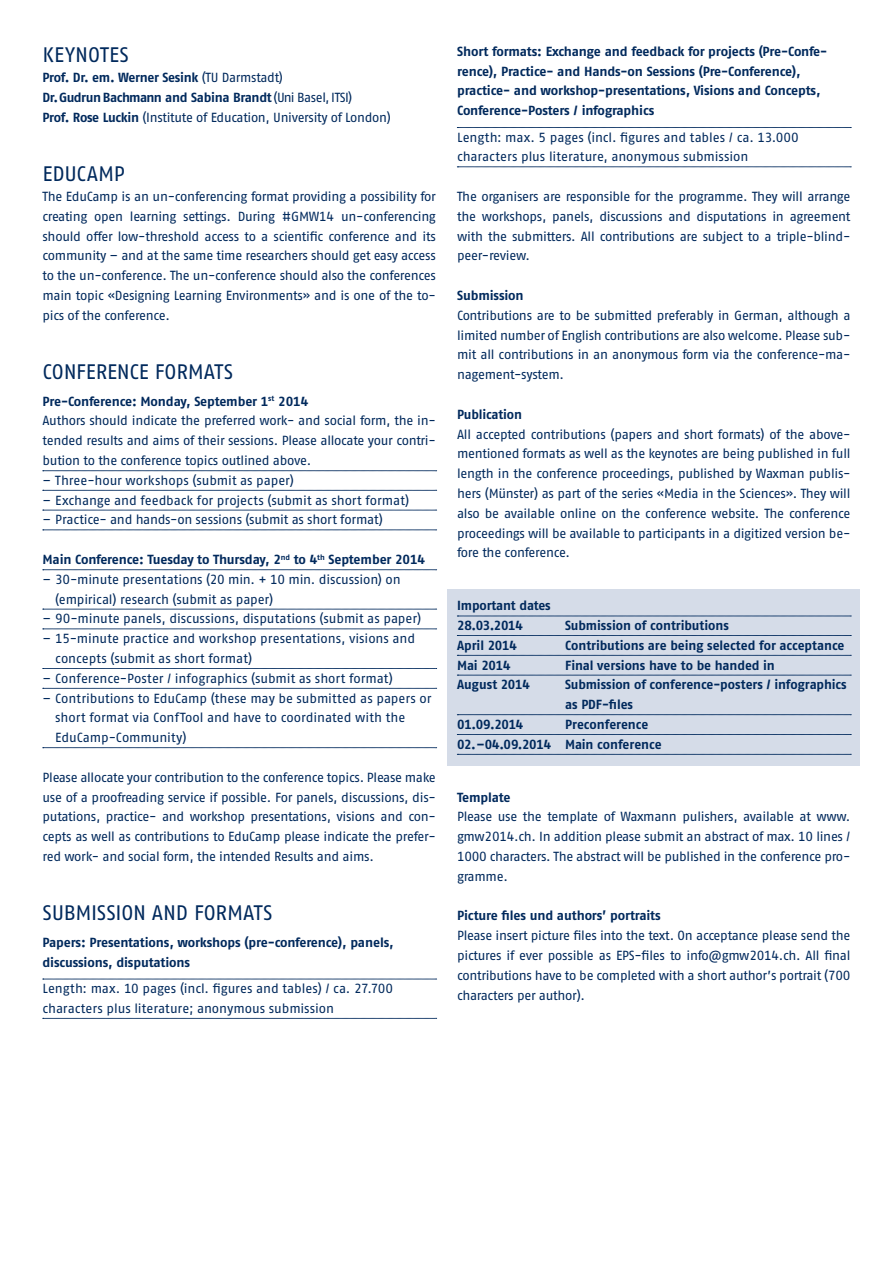
<style>
.page{position:relative;width:893px;height:1263px;background:#fff}
.page>*{position:absolute;margin:0;border:0;box-sizing:border-box;transform-origin:0 0}
.Zwischentitel{font:21px "Fago OT";letter-spacing:-.01em;color:#00295c}
.Zwischentitel-2{font:21px "Fago OT";letter-spacing:.01em;color:#00295c}
.Grundtext{font:13.2px/19.8px "Fago OT";letter-spacing:-.025em;color:#00295c;text-align:justify}
.Tabellen{font:13.2px/19.8px "Fago OT";letter-spacing:-.005em;color:#00295c}
.Untertitel{font:700 13.2px/19.8px "Fago OT";letter-spacing:-.01em;color:#00295c}
.Fett_ohne_Einzug{font:700 13.2px/19.8px "Fago OT";letter-spacing:-.01em;color:#00295c}
.Mager_ohne_Einzug{font:13.2px/19.8px "Fago OT";letter-spacing:-.005em;color:#00295c}
.Grundtext-2{font:700 13.2px "Fago OT";letter-spacing:-.025em;color:#00295c}
.s1{font-weight:400}
.s2{font-weight:700}
</style>
<div class="page">
<div style="left:448px;top:589px;width:412px;height:176px;background:#d5dce8"></div>
<svg style="left:43px;top:470px;width:394px;height:1px"></svg>
<svg style="left:43px;top:490px;width:394px;height:1px"></svg>
<svg style="left:43px;top:510px;width:394px;height:1px"></svg>
<svg style="left:43px;top:530px;width:394px;height:1px"></svg>
<svg style="left:43px;top:569px;width:394px;height:1px"></svg>
<svg style="left:43px;top:609px;width:394px;height:1px"></svg>
<svg style="left:43px;top:629px;width:394px;height:1px"></svg>
<svg style="left:43px;top:668px;width:394px;height:1px"></svg>
<svg style="left:43px;top:688px;width:394px;height:1px"></svg>
<svg style="left:43px;top:747px;width:394px;height:1px"></svg>
<svg style="left:43px;top:979px;width:394px;height:1px"></svg>
<svg style="left:43px;top:1018px;width:394px;height:1px"></svg>
<svg style="left:457px;top:127px;width:394px;height:1px"></svg>
<svg style="left:457px;top:167px;width:394px;height:1px"></svg>
<svg style="left:457px;top:616px;width:394px;height:1px"></svg>
<svg style="left:457px;top:635px;width:394px;height:1px"></svg>
<svg style="left:457px;top:655px;width:394px;height:1px"></svg>
<svg style="left:457px;top:675px;width:394px;height:1px"></svg>
<svg style="left:457px;top:714px;width:394px;height:1px"></svg>
<svg style="left:457px;top:734px;width:394px;height:1px"></svg>
<svg style="left:457px;top:754px;width:394px;height:1px"></svg>
<p class="Zwischentitel-2" style="left:43px;top:42px;width:88px">KEYNOTES</p>
<p class="Grundtext-2" style="left:43px;top:70px;width:242px">Prof. Dr. em. Werner Sesink <span class="s1">(TU Darmstadt)</span></p>
<p class="Grundtext-2" style="left:43px;top:89px;width:311px">Dr. Gudrun Bachmann and Sabina Brandt <span class="s1">(Uni Basel, ITSI)</span></p>
<p class="Grundtext" style="left:43px;top:107px;width:350px"><span class="s2">Prof. Rose Luckin</span> (Institute of Education, University of London)</p>
<p class="Zwischentitel" style="left:43px;top:161px;width:84px">EDUCAMP</p>
<p class="Grundtext" style="left:43px;top:186px;width:395px">The EduCamp is an un-conferencing format providing a possibility for creating open learning settings. During #GMW14 un-conferencing should offer low-threshold access to a scientific conference and its community – and at the same time researchers should get easy access to the un-conference. The un-conference should also the conferences main topic «Designing Learning Environments» and is one of the to&shy;pics of the conference.</p>
<p class="Zwischentitel" style="left:43px;top:359px;width:192px">CONFERENCE FORMATS</p>
<p class="Untertitel" style="left:43px;top:391px;width:267px">Pre-Conference: Monday, September 1<sup>st</sup> 2014</p>
<p class="Grundtext" style="left:43px;top:411px;width:395px">Authors should indicate the preferred work- and social form, the in&shy;tended results and aims of their sessions. Please allocate your contri&shy;bution to the conference topics outlined above.</p>
<p class="Tabellen" style="left:43px;top:470px;width:253px">– Three-hour workshops (submit as paper)</p>
<p class="Tabellen" style="left:43px;top:490px;width:368px">– Exchange and feedback for projects (submit as short format)</p>
<p class="Tabellen" style="left:43px;top:510px;width:342px">– Practice- and hands-on sessions (submit as short format)</p>
<p class="Untertitel" style="left:43px;top:549px;width:384px">Main Conference: Tuesday to Thursday, 2<sup>nd</sup> to 4<sup>th</sup> September 2014</p>
<p class="Tabellen" style="left:55px;top:569px;width:347px;text-indent:-13px">– 30-minute presentations (20 min. + 10 min. discussion) on (empirical) research (submit as paper)</p>
<p class="Tabellen" style="left:43px;top:609px;width:380px">– 90-minute panels, discussions, disputations (submit as paper)</p>
<p class="Tabellen" style="left:55px;top:629px;width:361px;text-indent:-13px">– 15-minute practice and workshop presentations, visions and concepts (submit as short format)</p>
<p class="Tabellen" style="left:43px;top:668px;width:352px">– Conference-Poster / infographics (submit as short format)</p>
<p class="Tabellen" style="left:55px;top:688px;width:378px;text-indent:-13px">– Contributions to EduCamp (these may be submitted as papers or short format via ConfTool and have to coordinated with the<br>EduCamp-Community)</p>
<p class="Grundtext" style="left:43px;top:767px;width:395px">Please allocate your contribution to the conference topics. Please make use of a proofreading service if possible. For panels, discussions, dis&shy;putations, practice- and workshop presentations, visions and con&shy;cepts as well as contributions to EduCamp please indicate the prefer&shy;red work- and social form, the intended Results and aims.</p>
<p class="Zwischentitel" style="left:43px;top:900px;width:232px">SUBMISSION AND FORMATS</p>
<p class="Untertitel" style="left:43px;top:932px;width:353px">Papers: Presentations, workshops (pre-conference), panels, discussions, disputations</p>
<p class="Mager_ohne_Einzug" style="left:43px;top:978px;width:352px">Length: max. 10 pages (incl. figures and tables) / ca. 27.700 characters plus literature; anonymous submission</p>
<p class="Untertitel" style="left:457px;top:41px;width:372px">Short formats: Exchange and feedback for projects (Pre-Confe&shy;rence), Practice- and Hands-on Sessions (Pre-Conference), practice- and workshop-presentations, Visions and Concepts, Conference-Posters / infographics</p>
<p class="Mager_ohne_Einzug" style="left:457px;top:127px;width:343px">Length: max. 5 pages (incl. figures and tables / ca. 13.000 characters plus literature, anonymous submission</p>
<p class="Grundtext" style="left:457px;top:186px;width:395px">The organisers are responsible for the programme. They will arrange the workshops, panels, discussions and disputations in agreement with the submitters. All contributions are subject to a triple-blind&shy;peer-review.</p>
<p class="Untertitel" style="left:457px;top:285px;width:68px">Submission</p>
<p class="Grundtext" style="left:457px;top:305px;width:395px">Contributions are to be submitted preferably in German, although a limited number of English contributions are also welcome. Please sub&shy;mit all contributions in an anonymous form via the conference-ma&shy;nagement-system.</p>
<p class="Untertitel" style="left:457px;top:404px;width:66px">Publication</p>
<p class="Grundtext" style="left:457px;top:424px;width:395px">All accepted contributions (papers and short formats) of the above&shy;mentioned formats as well as the keynotes are being published in full length in the conference proceedings, published by Waxman publis&shy;hers (Münster) as part of the series «Media in the Sciences». They will also be available online on the conference website. The conference proceedings will be available to participants in a digitized version be&shy;fore the conference.</p>
<p class="Untertitel" style="left:457px;top:596px;width:95px">Important dates</p>
<p class="Fett_ohne_Einzug" style="left:457px;top:615px;width:67px">28.03.2014</p>
<p class="Fett_ohne_Einzug" style="left:565px;top:615px;width:165px">Submission of contributions</p>
<p class="Fett_ohne_Einzug" style="left:457px;top:635px;width:61px">April 2014</p>
<p class="Fett_ohne_Einzug" style="left:565px;top:635px;width:281px">Contributions are being selected for acceptance</p>
<p class="Fett_ohne_Einzug" style="left:457px;top:655px;width:55px">Mai 2014</p>
<p class="Fett_ohne_Einzug" style="left:565px;top:655px;width:211px">Final versions have to be handed in</p>
<p class="Fett_ohne_Einzug" style="left:457px;top:675px;width:74px">August 2014</p>
<p class="Fett_ohne_Einzug" style="left:565px;top:675px;width:283px">Submission of conference-posters / infographics as PDF-files</p>
<p class="Fett_ohne_Einzug" style="left:457px;top:714px;width:68px">01.09.2014</p>
<p class="Fett_ohne_Einzug" style="left:565px;top:714px;width:85px">Preconference</p>
<p class="Fett_ohne_Einzug" style="left:457px;top:734px;width:206px">02.–04.09.2014 Main conference</p>
<p class="Untertitel" style="left:457px;top:787px;width:55px">Template</p>
<p class="Grundtext" style="left:457px;top:807px;width:395px">Please use the template of Waxmann pulishers, available at www. gmw2014.ch. In addition please submit an abstract of max. 10 lines / 1000 characters. The abstract will be published in the conference pro&shy;gramme.</p>
<p class="Untertitel" style="left:457px;top:906px;width:205px">Picture files und authors’ portraits</p>
<p class="Grundtext" style="left:457px;top:926px;width:395px">Please insert picture files into the text. On acceptance please send the pictures if ever possible as EPS-files to info@gmw2014.ch. All final contributions have to be completed with a short author’s portrait (700 characters per author).</p>
</div>
